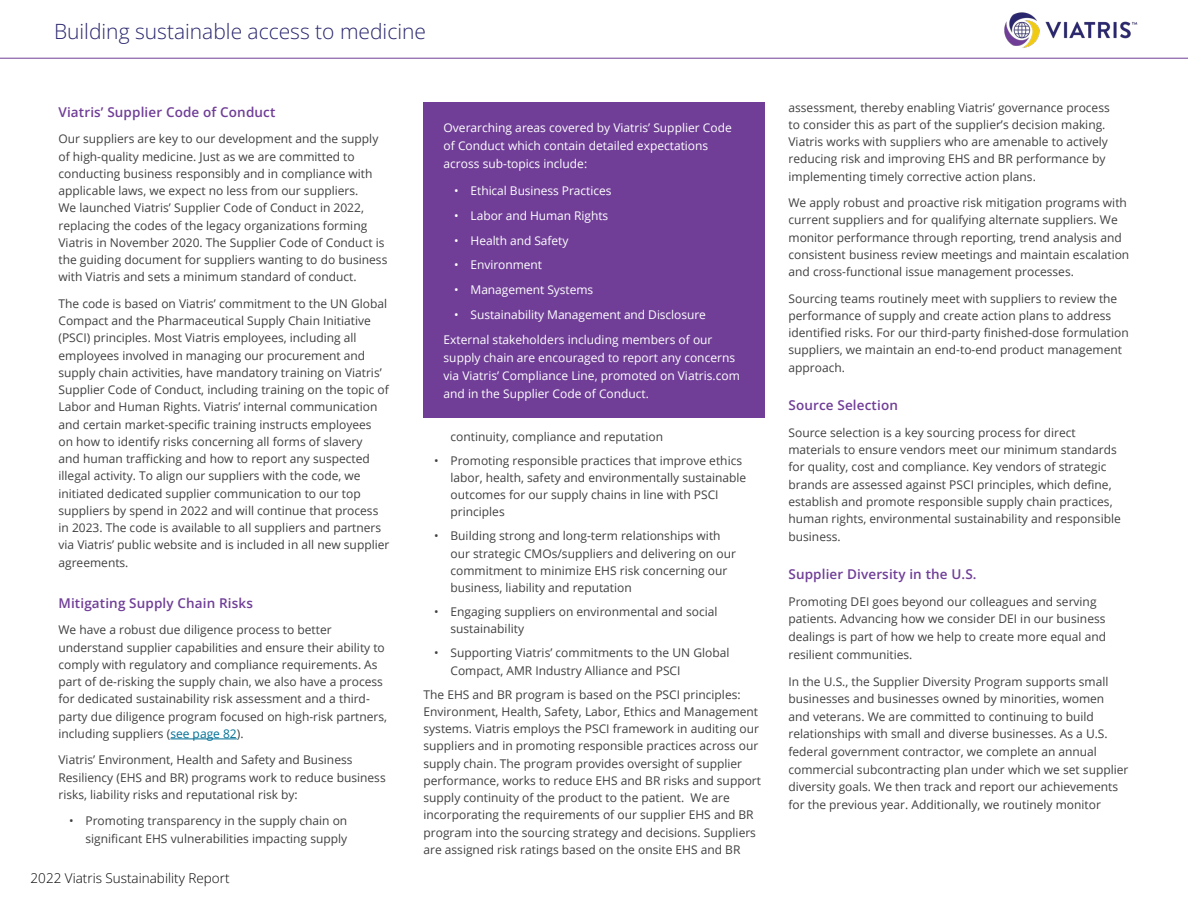
<style>
.page{position:relative;width:1188px;height:918px;background:#fff}
.page>*{position:absolute;margin:0;border:0;box-sizing:border-box;transform-origin:0 0}
.t1{font:300 21px "Open Sans";color:#2a276e}
.t2{font:600 13.5px "Open Sans";letter-spacing:.01em;color:#703e97}
.t3{font:300 13.5px "Open Sans";color:#000}
.t4{font:12px/17.2px "Open Sans";color:#404040}
.t5{font:12px/18px "Open Sans";color:#fff}
.s1{color:#007096}
</style>
<div class="page">
<hr style="left:0;top:58px;width:1188px;height:1px;background:#703e97">
<img style="left:988px;top:12px;width:158px;height:47px">
<hr style="left:170px;top:739px;width:67px;height:1px;background:#007096">
<div style="left:423px;top:103px;width:342px;height:315px;background:#703e97"></div>
<h1 class="t1" style="left:54px;top:17px;width:374px">Building sustainable access to medicine</h1>
<p class="t2" style="left:58px;top:103px;width:218px">Viatris’ Supplier Code of Conduct</p>
<p class="t4" style="left:58px;top:130px;width:330px">Our suppliers are key to our development and the supply of high-quality medicine. Just as we are committed to conducting business responsibly and in compliance with applicable laws, we expect no less from our suppliers.<br>We launched Viatris’ Supplier Code of Conduct in 2022, replacing the codes of the legacy organizations forming Viatris in November 2020. The Supplier Code of Conduct is the guiding document for suppliers wanting to do business with Viatris and sets a minimum standard of conduct.</p>
<p class="t4" style="left:58px;top:295px;width:332px">The code is based on Viatris’ commitment to the UN Global Compact and the Pharmaceutical Supply Chain Initiative (PSCI) principles. Most Viatris employees, including all employees involved in managing our procurement and supply chain activities, have mandatory training on Viatris’ Supplier Code of Conduct, including training on the topic of Labor and Human Rights. Viatris’ internal communication and certain market-specific training instructs employees<br>on how to identify risks concerning all forms of slavery<br>and human trafficking and how to report any suspected illegal activity. To align our suppliers with the code, we initiated dedicated supplier communication to our top suppliers by spend in 2022 and will continue that process in 2023. The code is available to all suppliers and partners via Viatris’ public website and is included in all new supplier agreements.</p>
<p class="t2" style="left:58px;top:594px;width:196px">Mitigating Supply Chain Risks</p>
<p class="t4" style="left:58px;top:621px;width:330px">We have a robust due diligence process to better understand supplier capabilities and ensure their ability to comply with regulatory and compliance requirements. As part of de-risking the supply chain, we also have a process for dedicated sustainability risk assessment and a third&shy;party due diligence program focused on high-risk partners, including suppliers (<span class="s1">see page 82</span>).</p>
<p class="t4" style="left:58px;top:751px;width:329px">Viatris’ Environment, Health and Safety and Business<br>Resiliency (EHS and BR) programs work to reduce business risks, liability risks and reputational risk by:</p>
<p class="t4" style="left:69px;top:812px;width:280px;text-align:right">• Promoting transparency in the supply chain on significant EHS vulnerabilities impacting supply</p>
<p class="t3" style="left:31px;top:868px;width:200px">2022 Viatris Sustainability Report</p>
<p class="t5" style="left:444px;top:118px;width:290px">Overarching areas covered by Viatris’ Supplier Code of Conduct which contain detailed expectations across sub-topics include:</p>
<p class="t5" style="left:454px;top:182px;width:159px">• Ethical Business Practices</p>
<p class="t5" style="left:454px;top:206px;width:156px">• Labor and Human Rights</p>
<p class="t5" style="left:454px;top:231px;width:116px">• Health and Safety</p>
<p class="t5" style="left:454px;top:256px;width:89px">• Environment</p>
<p class="t5" style="left:454px;top:281px;width:141px">• Management Systems</p>
<p class="t5" style="left:444px;top:302px;width:270px;line-height:24.8px;text-align:center">• Sustainability Management and Disclosure<br>External stakeholders including members of our</p>
<p class="t5" style="left:444px;top:348px;width:298px">supply chain are encouraged to report any concerns via Viatris’ Compliance Line, promoted on Viatris.com and in the Supplier Code of Conduct.</p>
<p class="t4" style="left:451px;top:427px;width:214px">continuity, compliance and reputation</p>
<p class="t4" style="left:451px;top:451px;width:297px;text-indent:-16px">• Promoting responsible practices that improve ethics labor, health, safety and environmentally sustainable outcomes for our supply chains in line with PSCI principles</p>
<p class="t4" style="left:451px;top:527px;width:287px;text-indent:-16px">• Building strong and long-term relationships with our strategic CMOs/suppliers and delivering on our commitment to minimize EHS risk concerning our business, liability and reputation</p>
<p class="t4" style="left:451px;top:603px;width:268px;text-indent:-16px">• Engaging suppliers on environmental and social sustainability</p>
<p class="t4" style="left:451px;top:644px;width:280px;text-indent:-16px">• Supporting Viatris’ commitments to the UN Global<br>Compact, AMR Industry Alliance and PSCI</p>
<p class="t4" style="left:424px;top:685px;width:339px">The EHS and BR program is based on the PSCI principles:<br>Environment, Health, Safety, Labor, Ethics and Management systems. Viatris employs the PSCI framework in auditing our suppliers and in promoting responsible practices across our supply chain. The program provides oversight of supplier performance, works to reduce EHS and BR risks and support supply continuity of the product to the patient. We are incorporating the requirements of our supplier EHS and BR program into the sourcing strategy and decisions. Suppliers are assigned risk ratings based on the onsite EHS and BR</p>
<p class="t4" style="left:789px;top:98px;width:323px">assessment, thereby enabling Viatris’ governance process to consider this as part of the supplier’s decision making.<br>Viatris works with suppliers who are amenable to actively reducing risk and improving EHS and BR performance by implementing timely corrective action plans.</p>
<p class="t4" style="left:789px;top:194px;width:342px">We apply robust and proactive risk mitigation programs with current suppliers and for qualifying alternate suppliers. We monitor performance through reporting, trend analysis and consistent business review meetings and maintain escalation and cross-functional issue management processes.</p>
<p class="t4" style="left:789px;top:289px;width:342px">Sourcing teams routinely meet with suppliers to review the performance of supply and create action plans to address identified risks. For our third-party finished-dose formulation suppliers, we maintain an end-to-end product management approach.</p>
<p class="t2" style="left:789px;top:396px;width:111px">Source Selection</p>
<p class="t4" style="left:789px;top:423px;width:334px">Source selection is a key sourcing process for direct materials to ensure vendors meet our minimum standards for quality, cost and compliance. Key vendors of strategic brands are assessed against PSCI principles, which define, establish and promote responsible supply chain practices, human rights, environmental sustainability and responsible business.</p>
<p class="t2" style="left:789px;top:565px;width:190px">Supplier Diversity in the U.S.</p>
<p class="t4" style="left:789px;top:592px;width:319px;line-height:17.7px">Promoting DEI goes beyond our colleagues and serving patients. Advancing how we consider DEI in our business dealings is part of how we help to create more equal and resilient communities.</p>
<p class="t4" style="left:789px;top:672px;width:341px;line-height:17.7px">In the U.S., the Supplier Diversity Program supports small businesses and businesses owned by minorities, women and veterans. We are committed to continuing to build relationships with small and diverse businesses. As a U.S. federal government contractor, we complete an annual commercial subcontracting plan under which we set supplier diversity goals. We then track and report our achievements for the previous year. Additionally, we routinely monitor</p>
</div>
